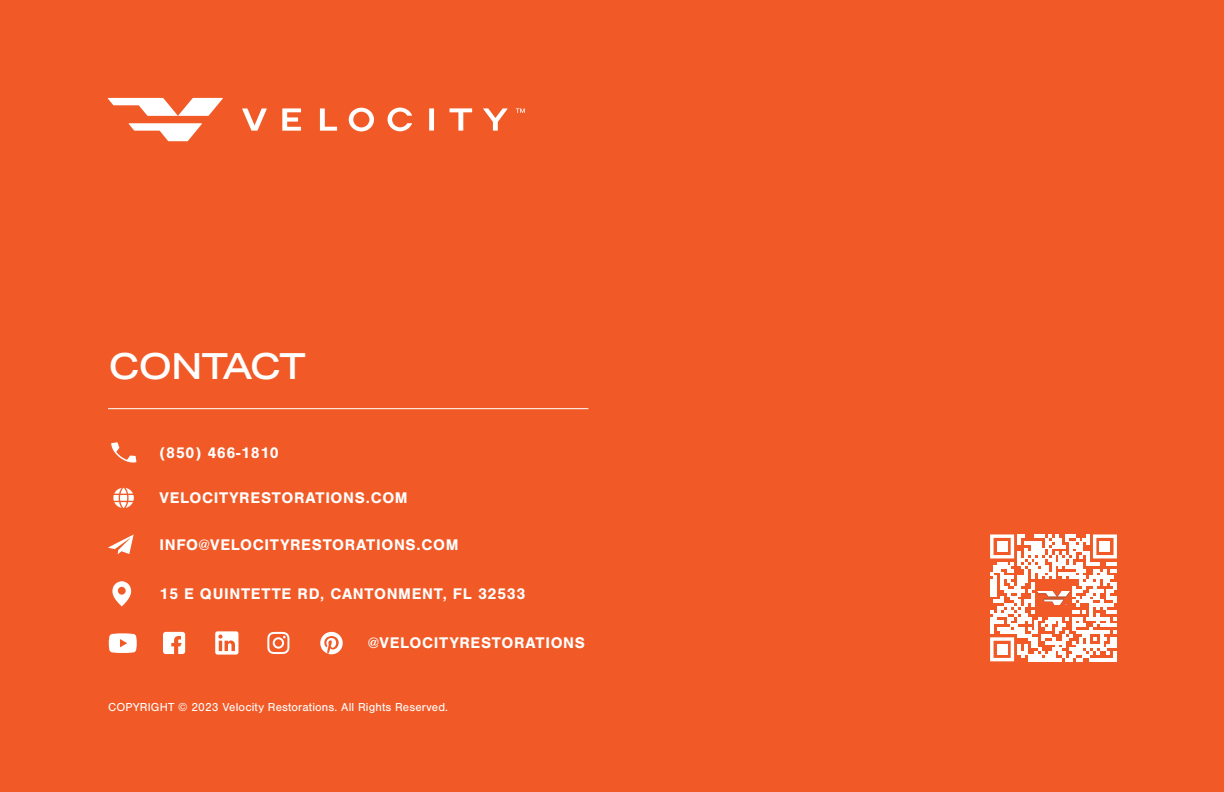
<style>
.page{position:relative;width:1224px;height:792px;background:#f15a27}
.page>*{position:absolute;margin:0;border:0;box-sizing:border-box;transform-origin:0 0}
.t1{font:500 36px "Aktiv Grotesk Ex";letter-spacing:-.035em;color:#fff}
.t2{font:700 16px "Nimbus San";letter-spacing:.04em;color:#fff}
.t3{font:12px "Nimbus San";letter-spacing:.01em;color:#fff}
</style>
<div class="page">
<svg style="left:990px;top:534px;width:127px;height:127px"></svg>
<div style="left:997px;top:541px;width:10px;height:11px;background:#fff"></div>
<div style="left:1100px;top:541px;width:10px;height:11px;background:#fff"></div>
<div style="left:997px;top:644px;width:10px;height:10px;background:#fff"></div>
<img style="left:1038px;top:592px;width:32px;height:12px">
<svg style="left:163px;top:632px;width:22px;height:22px"></svg>
<svg style="left:267px;top:632px;width:22px;height:22px"></svg>
<svg style="left:109px;top:633px;width:28px;height:20px"></svg>
<svg style="left:215px;top:631px;width:23px;height:24px"></svg>
<svg style="left:108px;top:534px;width:26px;height:20px"></svg>
<svg style="left:113px;top:488px;width:21px;height:20px"></svg>
<svg style="left:111px;top:442px;width:25px;height:21px"></svg>
<svg style="left:112px;top:581px;width:19px;height:25px"></svg>
<svg style="left:320px;top:632px;width:23px;height:22px"></svg>
<svg style="left:242px;top:108px;width:25px;height:23px"></svg>
<svg style="left:282px;top:108px;width:19px;height:23px"></svg>
<svg style="left:450px;top:108px;width:22px;height:23px"></svg>
<svg style="left:483px;top:108px;width:25px;height:23px"></svg>
<svg style="left:320px;top:108px;width:17px;height:23px"></svg>
<svg style="left:349px;top:108px;width:25px;height:23px"></svg>
<svg style="left:388px;top:108px;width:24px;height:23px"></svg>
<div style="left:429px;top:108px;width:5px;height:23px;background:#fff"></div>
<svg style="left:129px;top:123px;width:73px;height:18px"></svg>
<svg style="left:108px;top:98px;width:115px;height:18px"></svg>
<svg style="left:516px;top:108px;width:9px;height:5px"></svg>
<hr style="left:108px;top:408px;width:480px;height:1px;background:#fff">
<h1 class="t1" style="left:109px;top:345px;width:199px">CONTACT</h1>
<p class="t2" style="left:159px;top:443px;width:121px">(850) 466-1810</p>
<p class="t2" style="left:159px;top:489px;width:250px">VELOCITYRESTORATIONS.COM</p>
<p class="t2" style="left:159px;top:535px;width:301px">INFO@VELOCITYRESTORATIONS.COM</p>
<p class="t2" style="left:159px;top:585px;width:367px">15 E QUINTETTE RD, CANTONMENT, FL 32533</p>
<p class="t2" style="left:368px;top:634px;width:218px">@VELOCITYRESTORATIONS</p>
<p class="t3" style="left:108px;top:700px;width:342px">COPYRIGHT © 2023 Velocity Restorations. All Rights Reserved.</p>
</div>
